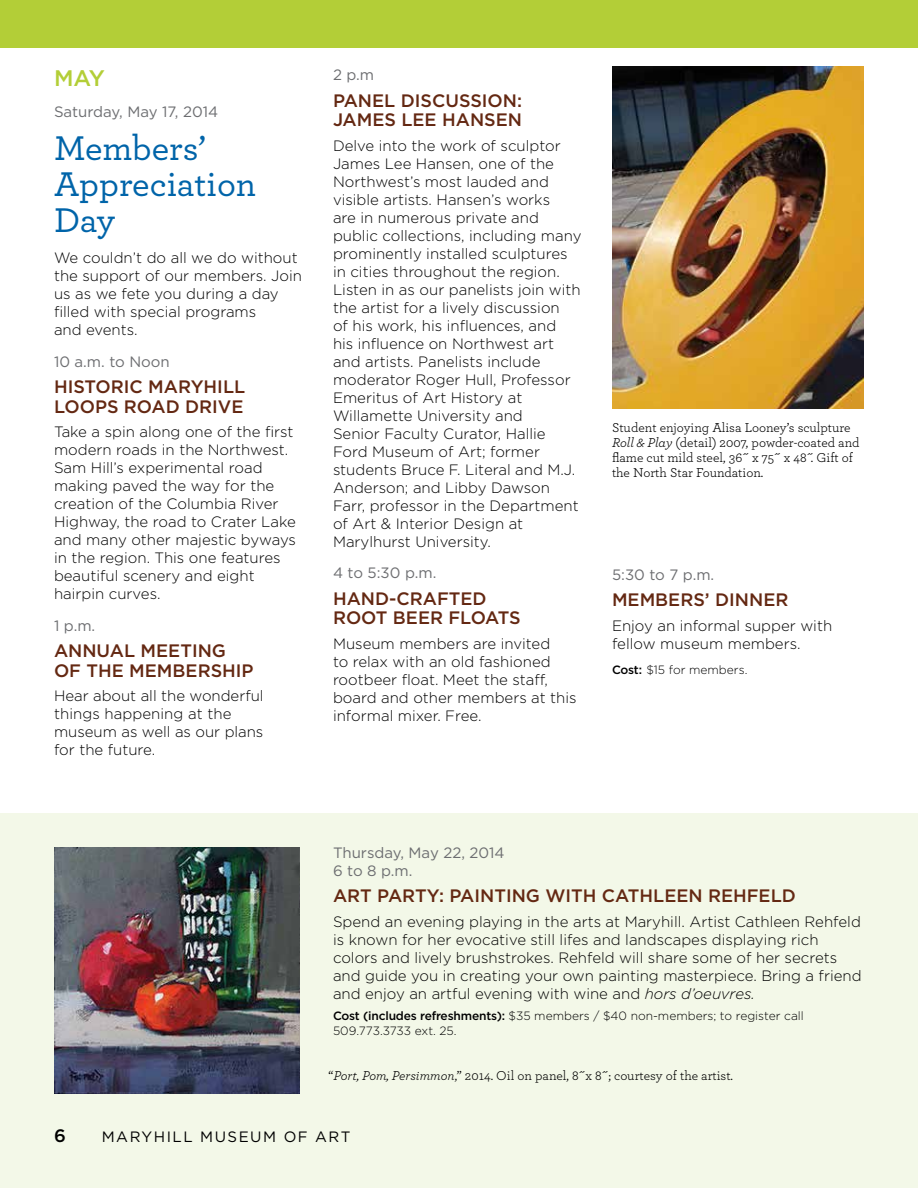
<style>
.page{position:relative;width:918px;height:1188px;background:#fff}
.page>*{position:absolute;margin:0;border:0;box-sizing:border-box;transform-origin:0 0}
.t1{font:500 36px/36px "Archer";color:#0064a9}
.t2{font:500 22.5px "Gotham";color:#b3ce37}
.t3{font:500 18px/19.5px "Gotham";color:#642812}
.t4{font:500 18px "Gotham";color:#000}
.t5{font:300 15px/18px "Gotham";color:#000}
.t6{font:15px/18px "Gotham";color:#6d6e71}
.t7{font:15px "Gotham";letter-spacing:.1em;color:#000}
.t8{font:13.5px/15px "Archer";color:#000}
.t9{font:300 12px/15px "Gotham";color:#000}
.s1{font-style:italic}
.s2{font-weight:500}
</style>
<div class="page">
<hr style="left:917px;top:627px;width:1px;height:561px;background:#ebf2ed">
<div style="left:0;top:813px;width:918px;height:375px;background:#f3f8e8"></div>
<hr style="left:917px;top:34px;width:1px;height:593px;background:#f3f8e8">
<img style="left:55px;top:848px;width:245px;height:246px">
<div style="left:0;top:0;width:918px;height:47px;background:#b3ce37"></div>
<img style="left:612px;top:67px;width:252px;height:341px">
<h2 class="t2" style="left:54px;top:63px;width:52px">MAY</h2>
<p class="t6" style="left:54px;top:103px;width:166px">Saturday, May 17, 2014</p>
<h1 class="t1" style="left:54px;top:128px;width:204px">Members’<br>Appreciation<br>Day</h1>
<p class="t5" style="left:54px;top:249px;width:249px">We couldn’t do all we do without the support of our members. Join us as we fete you during a day filled with special programs<br>and events.</p>
<p class="t6" style="left:54px;top:352px;width:117px">10 a.m. to Noon</p>
<p class="t3" style="left:54px;top:377px;width:193px">HISTORIC MARYHILL<br>LOOPS ROAD DRIVE</p>
<p class="t5" style="left:54px;top:423px;width:243px">Take a spin along one of the first modern roads in the Northwest.<br>Sam Hill’s experimental road making paved the way for the creation of the Columbia River<br>Highway, the road to Crater Lake and many other majestic byways in the region. This one features beautiful scenery and eight hairpin curves.</p>
<p class="t6" style="left:54px;top:616px;width:43px">1 p.m.</p>
<p class="t3" style="left:54px;top:641px;width:201px">ANNUAL MEETING<br>OF THE MEMBERSHIP</p>
<p class="t5" style="left:54px;top:687px;width:211px">Hear about all the wonderful things happening at the museum as well as our plans for the future.</p>
<p class="t6" style="left:333px;top:66px;width:43px">2 p.m</p>
<p class="t3" style="left:333px;top:90px;width:191px">PANEL DISCUSSION:<br>JAMES LEE HANSEN</p>
<p class="t5" style="left:333px;top:136px;width:250px">Delve into the work of sculptor<br>James Lee Hansen, one of the<br>Northwest’s most lauded and visible artists. Hansen’s works<br>are in numerous private and public collections, including many prominently installed sculptures in cities throughout the region.<br>Listen in as our panelists join with the artist for a lively discussion<br>of his work, his influences, and<br>his influence on Northwest art and artists. Panelists include moderator Roger Hull, Professor<br>Emeritus of Art History at<br>Willamette University and<br>Senior Faculty Curator, Hallie<br>Ford Museum of Art; former students Bruce F. Literal and M.J.<br>Anderson; and Libby Dawson<br>Farr, professor in the Department of Art &amp; Interior Design at<br>Marylhurst University.</p>
<p class="t6" style="left:333px;top:564px;width:105px">4 to 5:30 p.m.</p>
<p class="t3" style="left:333px;top:588px;width:189px">HAND-CRAFTED<br>ROOT BEER FLOATS</p>
<p class="t5" style="left:333px;top:634px;width:245px">Museum members are invited<br>to relax with an old fashioned rootbeer float. Meet the staff, board and other members at this informal mixer. Free.</p>
<p class="t8" style="left:612px;top:419px;width:249px">Student enjoying Alisa Looney’s sculpture <span class="s1">Roll &amp; Play</span> (detail) 2007, powder-coated and flame cut mild steel, 36˝ x 75˝ x 48˝. Gift of the North Star Foundation.</p>
<p class="t6" style="left:612px;top:566px;width:104px">5:30 to 7 p.m.</p>
<p class="t3" style="left:612px;top:590px;width:178px">MEMBERS’ DINNER</p>
<p class="t5" style="left:612px;top:616px;width:222px">Enjoy an informal supper with fellow museum members.</p>
<p class="t9" style="left:612px;top:662px;width:137px"><span class="s2">Cost:</span> $15 for members.</p>
<p class="t6" style="left:333px;top:843px;width:173px">Thursday, May 22, 2014<br>6 to 8 p.m.</p>
<p class="t3" style="left:333px;top:886px;width:464px">ART PARTY: PAINTING WITH CATHLEEN REHFELD</p>
<p class="t5" style="left:333px;top:912px;width:530px">Spend an evening playing in the arts at Maryhill. Artist Cathleen Rehfeld is known for her evocative still lifes and landscapes displaying rich colors and lively brushstrokes. Rehfeld will share some of her secrets and guide you in creating your own painting masterpiece. Bring a friend and enjoy an artful evening with wine and <span class="s1">hors d’oeuvres.</span></p>
<p class="t9" style="left:333px;top:1008px;width:472px"><span class="s2">Cost (includes refreshments):</span> $35 members / $40 non-members; to register call<br>509.773.3733 ext. 25.</p>
<p class="t8" style="left:328px;top:1067px;width:406px">“<span class="s1">Port, Pom, Persimmon</span>,” 2014. Oil on panel, 8˝x 8˝; courtesy of the artist.</p>
<p class="t4" style="left:54px;top:1124px;width:13px">6</p>
<p class="t7" style="left:102px;top:1128px;width:250px">MARYHILL MUSEUM OF ART</p>
</div>
